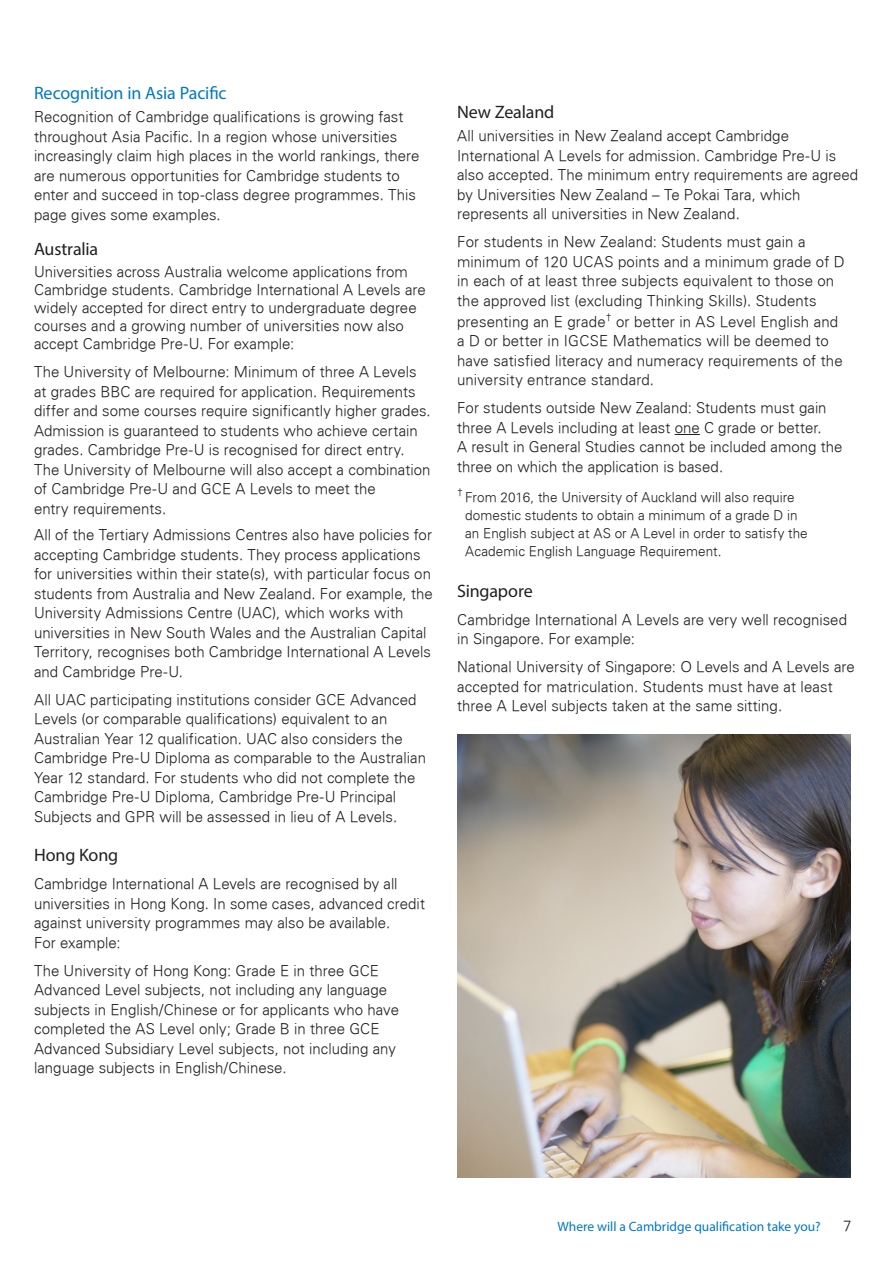
<style>
.page{position:relative;width:893px;height:1263px;background:#fff}
.page>*{position:absolute;margin:0;border:0;box-sizing:border-box;transform-origin:0 0}
.B_heading{font:18px "Myriad Pro";letter-spacing:-.01em;color:#0079c2}
.C_heading{font:18px "Myriad Pro";letter-spacing:-.01em;color:#231f20}
.Body_text{font:18px "Myriad Pro";letter-spacing:-.005em;color:#231f20}
.Body_text-2{font:300 15px/19.5px "Univers";letter-spacing:.005em;color:#231f20}
.Body_text-3{font:300 13.5px/18px "Univers";letter-spacing:.005em;color:#231f20}
.t1{font:13.5px "Myriad Pro";color:#0079c2}
</style>
<div class="page">
<svg style="left:675px;top:434px;width:25px;height:1px"></svg>
<img style="left:457px;top:735px;width:393px;height:442px">
<p class="B_heading" style="left:34px;top:81px;width:194px">Recognition in Asia Pacific</p>
<p class="Body_text-2" style="left:34px;top:107px;width:387px">Recognition of Cambridge qualifications is growing fast throughout Asia Pacific. In a region whose universities increasingly claim high places in the world rankings, there are numerous opportunities for Cambridge students to enter and succeed in top-class degree programmes. This page gives some examples.</p>
<p class="C_heading" style="left:34px;top:238px;width:66px">Australia</p>
<p class="Body_text-2" style="left:34px;top:263px;width:393px;line-height:18px">Universities across Australia welcome applications from Cambridge students. Cambridge International A Levels are widely accepted for direct entry to undergraduate degree courses and a growing number of universities now also accept Cambridge Pre-U. For example:</p>
<p class="Body_text-2" style="left:34px;top:362px;width:398px">The University of Melbourne: Minimum of three A Levels at grades BBC are required for application. Requirements differ and some courses require significantly higher grades.<br>Admission is guaranteed to students who achieve certain grades. Cambridge Pre-U is recognised for direct entry.<br>The University of Melbourne will also accept a combination of Cambridge Pre-U and GCE A Levels to meet the<br>entry requirements.</p>
<p class="Body_text-2" style="left:34px;top:525px;width:400px">All of the Tertiary Admissions Centres also have policies for accepting Cambridge students. They process applications for universities within their state(s), with particular focus on students from Australia and New Zealand. For example, the University Admissions Centre (UAC), which works with universities in New South Wales and the Australian Capital Territory, recognises both Cambridge International A Levels and Cambridge Pre-U.</p>
<p class="Body_text-2" style="left:34px;top:690px;width:393px">All UAC participating institutions consider GCE Advanced Levels (or comparable qualifications) equivalent to an Australian Year 12 qualification. UAC also considers the Cambridge Pre-U Diploma as comparable to the Australian Year 12 standard. For students who did not complete the Cambridge Pre-U Diploma, Cambridge Pre-U Principal Subjects and GPR will be assessed in lieu of A Levels.</p>
<p class="Body_text" style="left:34px;top:844px;width:86px">Hong Kong</p>
<p class="Body_text-2" style="left:34px;top:874px;width:392px">Cambridge International A Levels are recognised by all universities in Hong Kong. In some cases, advanced credit against university programmes may also be available.<br>For example:</p>
<p class="Body_text-2" style="left:34px;top:961px;width:366px">The University of Hong Kong: Grade E in three GCE Advanced Level subjects, not including any language subjects in English/Chinese or for applicants who have completed the AS Level only; Grade B in three GCE Advanced Subsidiary Level subjects, not including any language subjects in English/Chinese.</p>
<p class="C_heading" style="left:457px;top:101px;width:99px">New Zealand</p>
<p class="Body_text-2" style="left:457px;top:126px;width:403px">All universities in New Zealand accept Cambridge International A Levels for admission. Cambridge Pre-U is also accepted. The minimum entry requirements are agreed by Universities New Zealand – Te Pokai Tara, which represents all universities in New Zealand.</p>
<p class="Body_text-2" style="left:457px;top:232px;width:389px">For students in New Zealand: Students must gain a minimum of 120 UCAS points and a minimum grade of D in each of at least three subjects equivalent to those on the approved list (excluding Thinking Skills). Students</p>
<p class="Body_text-2" style="left:457px;top:312px;width:387px">presenting an E grade<sup>†</sup> or better in AS Level English and a D or better in IGCSE Mathematics will be deemed to have satisfied literacy and numeracy requirements of the university entrance standard.</p>
<p class="Body_text-2" style="left:457px;top:398px;width:387px">For students outside New Zealand: Students must gain three A Levels including at least one C grade or better.<br>A result in General Studies cannot be included among the three on which the application is based.</p>
<p class="Body_text-3" style="left:465px;top:488px;width:344px;text-indent:-8px"><sup>†</sup> From 2016, the University of Auckland will also require domestic students to obtain a minimum of a grade D in an English subject at AS or A Level in order to satisfy the Academic English Language Requirement.</p>
<p class="Body_text" style="left:457px;top:579px;width:77px">Singapore</p>
<p class="Body_text-2" style="left:457px;top:609px;width:391px">Cambridge International A Levels are very well recognised in Singapore. For example:</p>
<p class="Body_text-2" style="left:457px;top:657px;width:399px">National University of Singapore: O Levels and A Levels are accepted for matriculation. Students must have at least three A Level subjects taken at the same sitting.</p>
<p class="t1" style="left:557px;top:1218px;width:265px">Where will a Cambridge qualification take you?</p>
<p class="Body_text-2" style="left:843px;top:1216px;width:10px">7</p>
</div>
